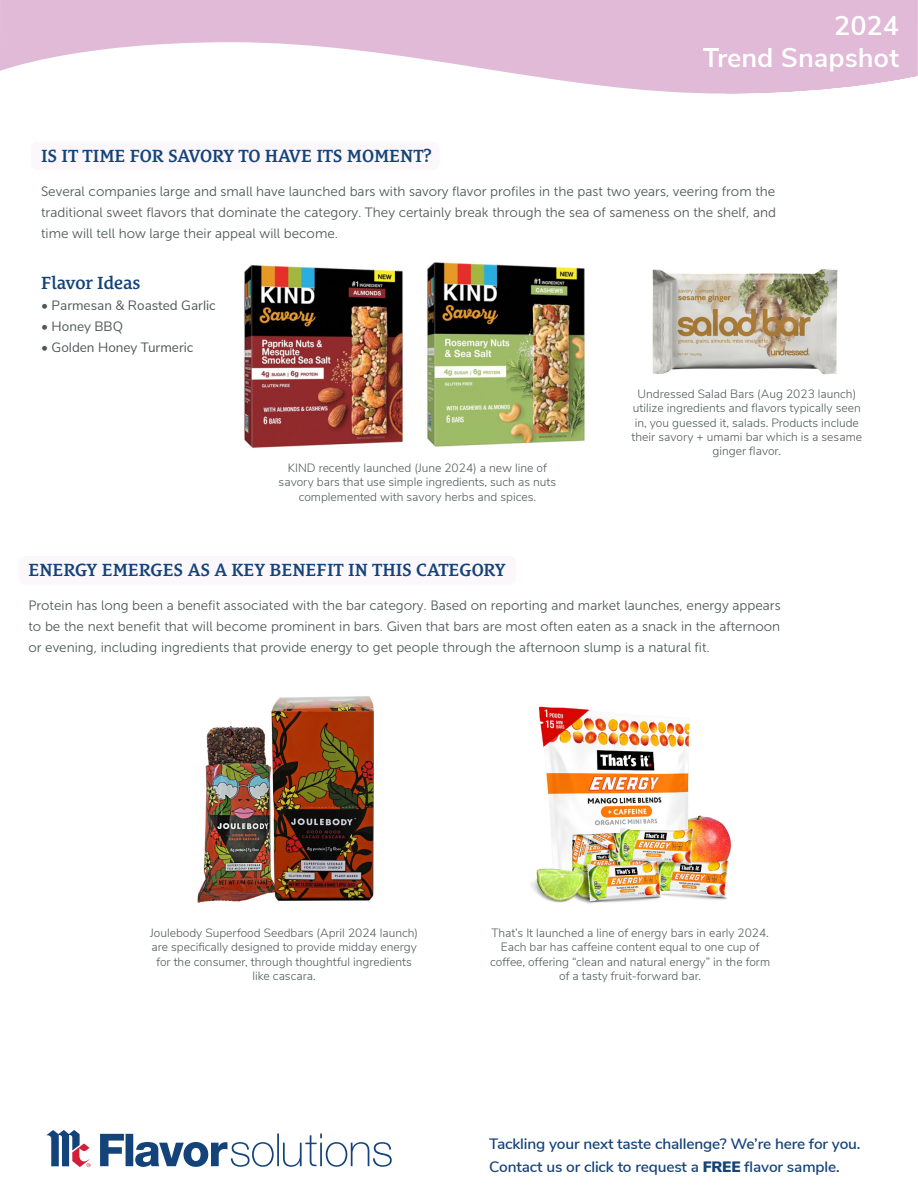
<style>
.page{position:relative;width:918px;height:1188px;background:#fff}
.page>*{position:absolute;margin:0;border:0;box-sizing:border-box;transform-origin:0 0}
.t1{font:700 27px/32.4px "Nunito Sans";color:#fff;text-align:right}
.t2{font:600 18px "Le Monde Courrier Std";letter-spacing:-.01em;color:#144379}
.t3{font:600 15px "Nunito Sans";letter-spacing:-.01em;color:#144379}
.t4{font:13.5px/21px "Museo Sans 300";color:#515858;text-align:justify}
.t5{font:13.5px "Nunito Sans";color:#515858}
.t6{font:300 12px/14.4px "Nunito Sans";color:#51585a;text-align:center}
.s1{font-weight:900}
</style>
<div class="page">
<svg style="left:0;top:0;width:918px;height:94px;fill:#e1bad7"></svg>
<svg style="left:46px;top:1130px;width:346px;height:37px"></svg>
<div style="left:31px;top:142px;width:409px;height:28px;background:#fcf7fa;border-radius:7px"></div>
<img style="left:244px;top:265px;width:159px;height:183px">
<img style="left:427px;top:262px;width:158px;height:185px">
<img style="left:652px;top:269px;width:186px;height:106px">
<div style="left:18px;top:556px;width:498px;height:29px;background:#fcf7fa;border-radius:7px"></div>
<img style="left:197px;top:696px;width:177px;height:207px">
<img style="left:531px;top:706px;width:201px;height:198px">
<div style="left:693px;top:4px;width:225px;height:75px;background:#fff;opacity:.75"></div>
<h1 class="t1" style="left:703px;top:8px;width:198px">2024<br>Trend Snapshot</h1>
<p class="t2" style="left:41px;top:145px;width:392px">IS IT TIME FOR SAVORY TO HAVE ITS MOMENT?</p>
<p class="t4" style="left:41px;top:181px;width:736px">Several companies large and small have launched bars with savory flavor profiles in the past two years, veering from the traditional sweet flavors that dominate the category. They certainly break through the sea of sameness on the shelf, and time will tell how large their appeal will become.</p>
<p class="t2" style="left:41px;top:272px;width:101px">Flavor Ideas</p>
<p class="t5" style="left:41px;top:296px;width:176px">• Parmesan &amp; Roasted Garlic</p>
<p class="t5" style="left:41px;top:317px;width:83px">• Honey BBQ</p>
<p class="t5" style="left:41px;top:338px;width:154px">• Golden Honey Turmeric</p>
<p class="t6" style="left:279px;top:460px;width:279px">KIND recently launched (June 2024) a new line of savory bars that use simple ingredients, such as nuts complemented with savory herbs and spices.</p>
<p class="t6" style="left:632px;top:386px;width:232px">Undressed Salad Bars (Aug 2023 launch) utilize ingredients and flavors typically seen in, you guessed it, salads. Products include their savory + umami bar which is a sesame ginger flavor.</p>
<p class="t2" style="left:28px;top:560px;width:479px">ENERGY EMERGES AS A KEY BENEFIT IN THIS CATEGORY</p>
<p class="t4" style="left:28px;top:595px;width:754px">Protein has long been a benefit associated with the bar category. Based on reporting and market launches, energy appears to be the next benefit that will become prominent in bars. Given that bars are most often eaten as a snack in the afternoon or evening, including ingredients that provide energy to get people through the afternoon slump is a natural fit.</p>
<p class="t6" style="left:150px;top:925px;width:270px">Joulebody Superfood Seedbars (April 2024 launch) are specifically designed to provide midday energy for the consumer, through thoughtful ingredients like cascara.</p>
<p class="t6" style="left:490px;top:925px;width:281px">That’s It launched a line of energy bars in early 2024.<br>Each bar has caffeine content equal to one cup of coffee, offering “clean and natural energy” in the form of a tasty fruit-forward bar.</p>
<p class="t3" style="left:489px;top:1133px;width:373px">Tackling your next taste challenge? We’re here for you.</p>
<p class="t3" style="left:489px;top:1156px;width:352px">Contact us or click to request a <span class="s1">FREE</span> flavor sample.</p>
</div>
